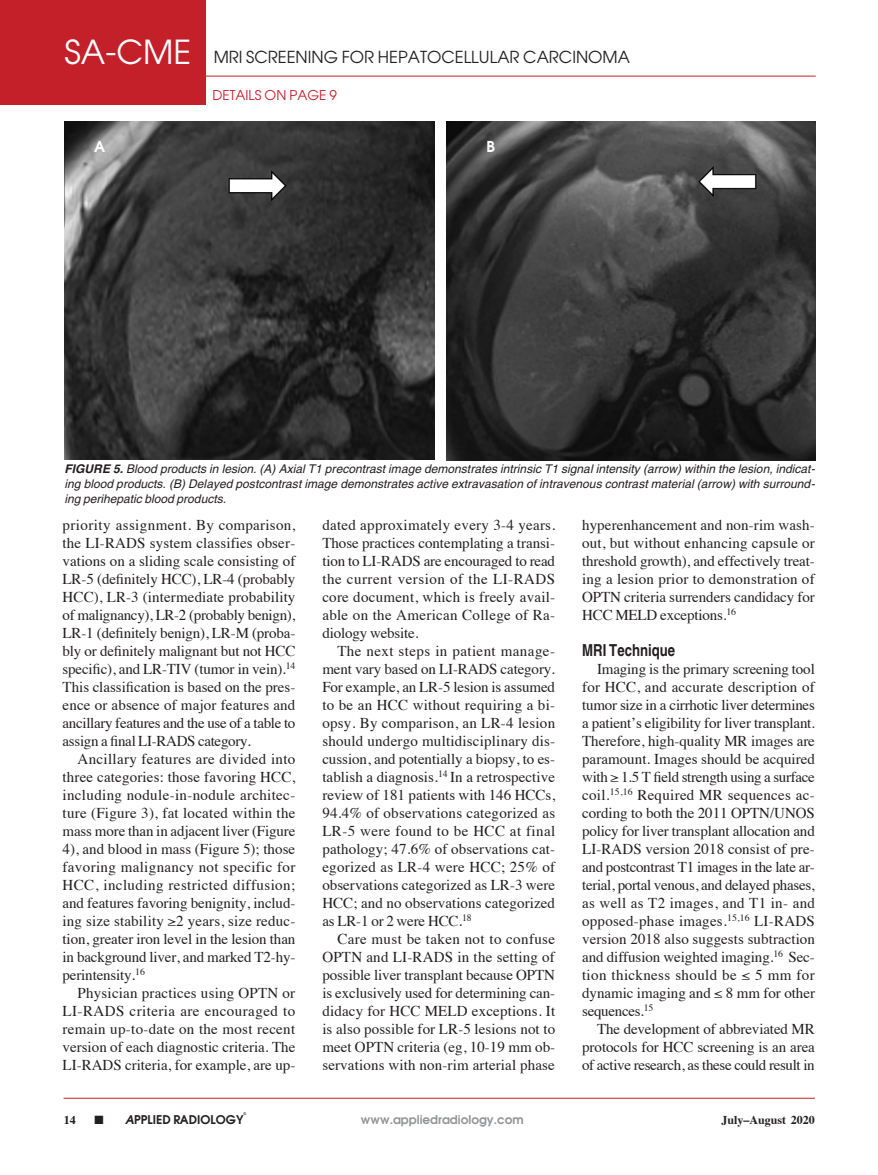
<style>
.page{position:relative;width:878px;height:1175px;background:#fff}
.page>*{position:absolute;margin:0;border:0;box-sizing:border-box;transform-origin:0 0}
.t1{font:16.5px "Avant Garde";color:#231f20}
.Article_subhead{font:700 16.5px "Helvetica";color:#231f20;scale:.8 1}
.Article_body_copy{font:15px/18px "Times";letter-spacing:-.005em;color:#231f20;text-align:justify}
.figure_labels{font:600 15px "Avant Garde";color:#fff}
.t2{font:13.5px "Avant Garde";color:#c4202a}
.Article_fig_caption{font:italic 12px/15px "Helvetica";color:#231f20;text-align:justify}
.t3{font:600 12px "Avant Garde";color:#939598}
.t4{font:700 12px "Times";color:#231f20}
.t5{font:600 12px "Avant Garde";color:#231f20}
.t6{font:600 3.75px "Avant Garde";color:#231f20}
.s1{font-size:33px;color:#fff}
.s2{font-weight:700}
.s3{font-style:italic}
</style>
<div class="page">
<div style="left:0;top:0;width:206px;height:105px;background:#c4202a"></div>
<hr style="left:64px;top:1097px;width:750px;height:1px;background:#c4202a">
<hr style="left:206px;top:76px;width:609px;height:1px;background:#c4202a">
<img style="left:65px;top:122px;width:369px;height:337px">
<img style="left:446px;top:122px;width:369px;height:338px">
<p class="t1" style="left:64px;top:47px;width:567px"><span class="s1">SA-CME</span> MRI SCREENING FOR HEPATOCELLULAR CARCINOMA</p>
<p class="t2" style="left:212px;top:87px;width:126px">DETAILS ON PAGE 9</p>
<p class="figure_labels" style="left:94px;top:137px;width:13px">A</p>
<p class="figure_labels" style="left:486px;top:137px;width:10px">B</p>
<p class="Article_fig_caption" style="left:64px;top:461px;width:752px"><span class="s2">FIGURE 5.</span> Blood products in lesion. (A) Axial T1 precontrast image demonstrates intrinsic T1 signal intensity (arrow) within the lesion, indicat&shy;ing blood products. (B) Delayed postcontrast image demonstrates active extravasation of intravenous contrast material (arrow) with surround&shy;ing perihepatic blood products.</p>
<p class="Article_body_copy" style="left:63px;top:514px;width:234px">priority assignment. By comparison, the LI-RADS system classifies obser&shy;vations on a sliding scale consisting of LR-5 (definitely HCC), LR-4 (probably HCC), LR-3 (intermediate probability of malignancy), LR-2 (probably benign), LR-1 (definitely benign), LR-M (proba&shy;bly or definitely malignant but not HCC specific), and LR-TIV (tumor in vein).<sup>14<br></sup>This classification is based on the pres&shy;ence or absence of major features and ancillary features and the use of a table to assign a final LI-RADS category.</p>
<p class="Article_body_copy" style="left:63px;top:748px;width:234px;text-indent:15px">Ancillary features are divided into three categories: those favoring HCC, including nodule-in-nodule architec&shy;ture (Figure 3), fat located within the mass more than in adjacent liver (Figure 4), and blood in mass (Figure 5); those favoring malignancy not specific for HCC, including restricted diffusion; and features favoring benignity, includ&shy;ing size stability ≥2 years, size reduc&shy;tion, greater iron level in the lesion than in background liver, and marked T2-hy&shy;perintensity.<sup>16</sup></p>
<p class="Article_body_copy" style="left:63px;top:982px;width:234px;text-indent:15px">Physician practices using OPTN or LI-RADS criteria are encouraged to remain up-to-date on the most recent version of each diagnostic criteria. The LI-RADS criteria, for example, are up-</p>
<p class="Article_body_copy" style="left:322px;top:514px;width:234px">dated approximately every 3-4 years.<br>Those practices contemplating a transi&shy;tion to LI-RADS are encouraged to read the current version of the LI-RADS core document, which is freely avail&shy;able on the American College of Ra&shy;diology website.</p>
<p class="Article_body_copy" style="left:322px;top:640px;width:234px;text-indent:15px">The next steps in patient manage&shy;ment vary based on LI-RADS category.<br>For example, an LR-5 lesion is assumed to be an HCC without requiring a bi&shy;opsy. By comparison, an LR-4 lesion should undergo multidisciplinary dis&shy;cussion, and potentially a biopsy, to es&shy;tablish a diagnosis.<sup>14</sup> In a retrospective review of 181 patients with 146 HCCs, 94.4% of observations categorized as LR-5 were found to be HCC at final pathology; 47.6% of observations cat&shy;egorized as LR-4 were HCC; 25% of observations categorized as LR-3 were HCC; and no observations categorized as LR-1 or 2 were HCC.<sup>18</sup></p>
<p class="Article_body_copy" style="left:322px;top:928px;width:234px;text-indent:15px">Care must be taken not to confuse OPTN and LI-RADS in the setting of possible liver transplant because OPTN is exclusively used for determining can&shy;didacy for HCC MELD exceptions. It is also possible for LR-5 lesions not to meet OPTN criteria (eg, 10-19 mm ob&shy;servations with non-rim arterial phase</p>
<p class="Article_body_copy" style="left:582px;top:514px;width:234px">hyperenhancement and non-rim wash&shy;out, but without enhancing capsule or threshold growth), and effectively treat&shy;ing a lesion prior to demonstration of OPTN criteria surrenders candidacy for HCC MELD exceptions.<sup>16</sup></p>
<p class="Article_subhead" style="left:582px;top:640px;width:118px">MRI Technique</p>
<p class="Article_body_copy" style="left:582px;top:658px;width:234px;text-indent:15px">Imaging is the primary screening tool for HCC, and accurate description of tumor size in a cirrhotic liver determines a patient’s eligibility for liver transplant.<br>Therefore, high-quality MR images are paramount. Images should be acquired with ≥ 1.5 T field strength using a surface coil.<sup>15,16</sup> Required MR sequences ac&shy;cording to both the 2011 OPTN/UNOS policy for liver transplant allocation and LI-RADS version 2018 consist of pre&shy;and postcontrast T1 images in the late ar&shy;terial, portal venous, and delayed phases, as well as T2 images, and T1 in- and opposed-phase images.<sup>15,16</sup> LI-RADS version 2018 also suggests subtraction and diffusion weighted imaging.<sup>16</sup> Sec&shy;tion thickness should be ≤ 5 mm for dynamic imaging and ≤ 8 mm for other sequences.<sup>15</sup></p>
<p class="Article_body_copy" style="left:582px;top:1018px;width:234px;text-indent:15px">The development of abbreviated MR protocols for HCC screening is an area of active research, as these could result in</p>
<p class="t6" style="left:243px;top:1111px;width:4px">©</p>
<p class="t4" style="left:64px;top:1108px;width:13px">14</p>
<p class="t5" style="left:95px;top:1111px;width:150px">■ <span class="s3">A</span>PPLIED RADIOLOGY</p>
<p class="t3" style="left:361px;top:1111px;width:164px">www.appliedradiology.com</p>
<p class="t4" style="left:721px;top:1108px;width:95px">July–August 2020</p>
</div>
